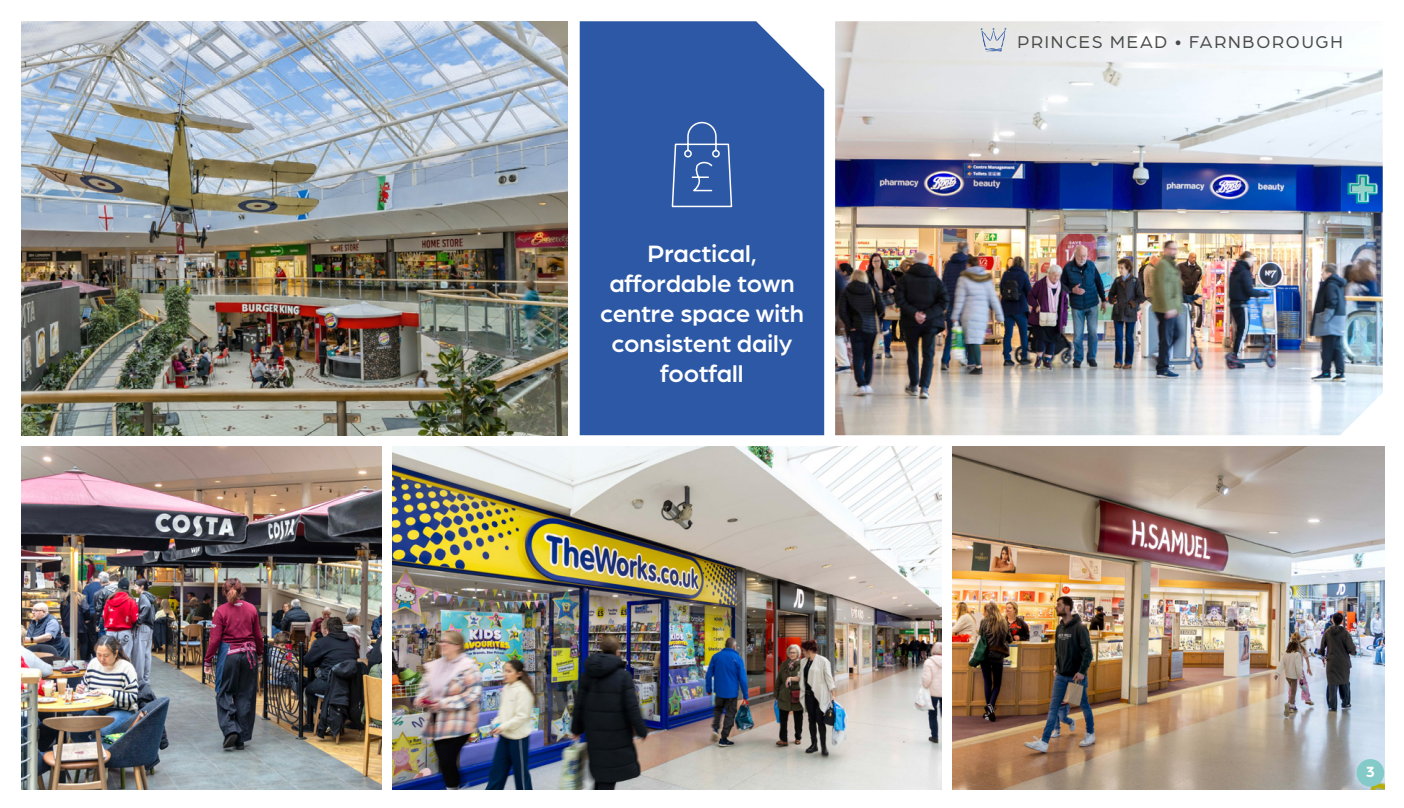
<style>
.page{position:relative;width:1404px;height:808px;background:#fff}
.page>*{position:absolute;margin:0;border:0;box-sizing:border-box;transform-origin:0 0}
.t1{font:500 25.5px/30px "Arboria";color:#fff;text-align:center}
.t2{font:18px "Arboria";letter-spacing:.1em;color:#4a4a49}
.t3{font:700 15.6px "Arboria";color:#fff}
</style>
<div class="page">
<img style="left:952px;top:446px;width:431px;height:343px">
<img style="left:21px;top:21px;width:546px;height:414px">
<img style="left:835px;top:21px;width:547px;height:414px">
<img style="left:393px;top:446px;width:548px;height:343px">
<img style="left:21px;top:446px;width:360px;height:343px">
<div style="left:1356px;top:759px;width:27px;height:28px;background:#83cac8;border-radius:50%"></div>
<div style="left:579px;top:21px;width:245px;height:414px;background:#2d58a5"></div>
<svg style="left:670px;top:121px;width:63px;height:87px;background:#456baf"></svg>
<svg style="left:980px;top:28px;width:26px;height:23px"></svg>
<p class="t1" style="left:600px;top:237px;width:205px">Practical, affordable town centre space with consistent daily footfall</p>
<p class="t2" style="left:1017px;top:30px;width:327px">PRINCES MEAD • FARNBOROUGH</p>
<p class="t3" style="left:1365px;top:761px;width:11px">3</p>
</div>
